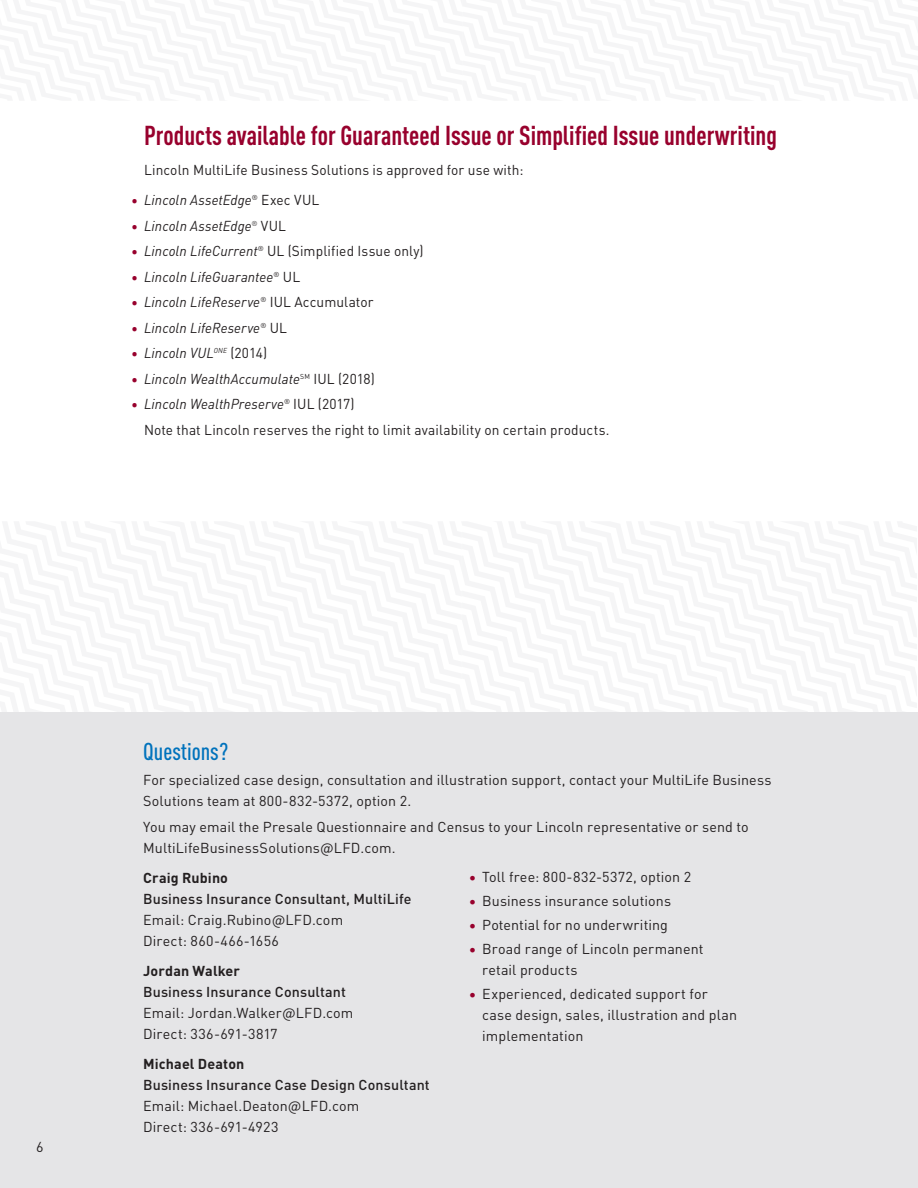
<style>
.page{position:relative;width:918px;height:1188px;background:#fff}
.page>*{position:absolute;margin:0;border:0;box-sizing:border-box;transform-origin:0 0}
.Subhead_1_DIN_PRO_Co{font:700 condensed 27px "DIN Pro";color:#98012d;scale:.96 1}
.Subhead_2_DIN_PRO_Co{font:500 condensed 24px "DIN Pro";color:#0072bc}
.Body_Main{font:14.25px/21px "DIN Pro";letter-spacing:.01em;color:#231f20}
.t1{font:italic 14.25px "DIN Pro";letter-spacing:.005em;color:#231f20;scale:.96 1}
.Body_Main-2{font:14.25px "DIN Pro";letter-spacing:.01em;color:#231f20;scale:.96 1}
.Body_Main-3{font:500 14.25px "DIN Pro";letter-spacing:.01em;color:#231f20}
.Body_Main-4{font:700 14.25px "DIN Pro";letter-spacing:.01em;color:#231f20}
.s1{color:#98012d}
.s2{font-style:normal}
.s3{font-style:italic;color:#98012d}
.s4{font-style:italic}
</style>
<div class="page">
<img style="left:917px;top:713px;width:1px;height:475px">
<svg style="left:0;top:712px;width:200px;height:1px"></svg>
<div style="left:0;top:713px;width:917px;height:475px;background:#e5e5e7"></div>
<p class="Subhead_1_DIN_PRO_Co" style="left:144px;top:116px;width:661px">Products available for Guaranteed Issue or Simplified Issue underwriting</p>
<p class="Body_Main-2" style="left:144px;top:159px;width:397px">Lincoln MultiLife Business Solutions is approved for use with:</p>
<p class="t1" style="left:131px;top:189px;width:198px"><span class="s1">•</span> Lincoln AssetEdge<sup>®</sup> <span class="s2">Exec VUL</span></p>
<p class="t1" style="left:131px;top:215px;width:163px"><span class="s1">•</span> Lincoln AssetEdge<sup>®</sup> <span class="s2">VUL</span></p>
<p class="Body_Main-2" style="left:131px;top:240px;width:306px"><span class="s3">•</span> <span class="s4">Lincoln LifeCurrent</span><sup>®</sup> UL (Simplified Issue only)</p>
<p class="t1" style="left:131px;top:266px;width:178px"><span class="s1">•</span> Lincoln LifeGuarantee<sup>®</sup> <span class="s2">UL</span></p>
<p class="t1" style="left:131px;top:291px;width:254px"><span class="s1">•</span> Lincoln LifeReserve<sup>®</sup> <span class="s2">IUL Accumulator</span></p>
<p class="t1" style="left:131px;top:317px;width:164px"><span class="s1">•</span> Lincoln LifeReserve<sup>®</sup> <span class="s2">UL</span></p>
<p class="t1" style="left:131px;top:342px;width:143px"><span class="s1">•</span> Lincoln VUL<sup>ONE</sup> <span class="s2">(2014)</span></p>
<p class="t1" style="left:131px;top:368px;width:255px"><span class="s1">•</span> Lincoln WealthAccumulate<sup>SM</sup> <span class="s2">IUL (2018)</span></p>
<p class="t1" style="left:131px;top:393px;width:234px"><span class="s1">•</span> Lincoln WealthPreserve<sup>®</sup> <span class="s2">IUL (2017)</span></p>
<p class="Body_Main-2" style="left:144px;top:419px;width:486px">Note that Lincoln reserves the right to limit availability on certain products.</p>
<p class="Body_Main" style="left:36px;top:1135px;width:9px">6</p>
<p class="Subhead_2_DIN_PRO_Co" style="left:143px;top:734px;width:87px">Questions?</p>
<p class="Body_Main" style="left:143px;top:769px;width:630px">For specialized case design, consultation and illustration support, contact your MultiLife Business<br>Solutions team at 800-832-5372, option 2.</p>
<p class="Body_Main" style="left:143px;top:815px;width:607px">You may email the Presale Questionnaire and Census to your Lincoln representative or send to<br>MultiLifeBusinessSolutions@LFD.com.</p>
<p class="Body_Main-4" style="left:143px;top:866px;width:86px">Craig Rubino</p>
<p class="Body_Main-3" style="left:143px;top:887px;width:270px">Business Insurance Consultant, MultiLife</p>
<p class="Body_Main" style="left:143px;top:908px;width:201px">Email: Craig.Rubino@LFD.com</p>
<p class="Body_Main" style="left:143px;top:929px;width:137px">Direct: 860-466-1656</p>
<p class="Body_Main-4" style="left:143px;top:959px;width:98px">Jordan Walker</p>
<p class="Body_Main-3" style="left:143px;top:980px;width:204px">Business Insurance Consultant</p>
<p class="Body_Main" style="left:143px;top:1001px;width:212px">Email: Jordan.Walker@LFD.com<br>Direct: 336-691-3817</p>
<p class="Body_Main-4" style="left:143px;top:1052px;width:103px">Michael Deaton</p>
<p class="Body_Main-3" style="left:143px;top:1073px;width:288px">Business Insurance Case Design Consultant</p>
<p class="Body_Main" style="left:143px;top:1094px;width:218px">Email: Michael.Deaton@LFD.com<br>Direct: 336-691-4923</p>
<p class="Body_Main" style="left:469px;top:866px;width:224px"><span class="s1">•</span> Toll free: 800-832-5372, option 2</p>
<p class="Body_Main" style="left:469px;top:890px;width:204px"><span class="s1">•</span> Business insurance solutions</p>
<p class="Body_Main" style="left:469px;top:914px;width:201px"><span class="s1">•</span> Potential for no underwriting</p>
<p class="Body_Main" style="left:482px;top:938px;width:223px;text-indent:-14px"><span class="s1">•</span> Broad range of Lincoln permanent retail products</p>
<p class="Body_Main" style="left:482px;top:983px;width:256px;text-indent:-14px"><span class="s1">•</span> Experienced, dedicated support for case design, sales, illustration and plan implementation</p>
</div>
